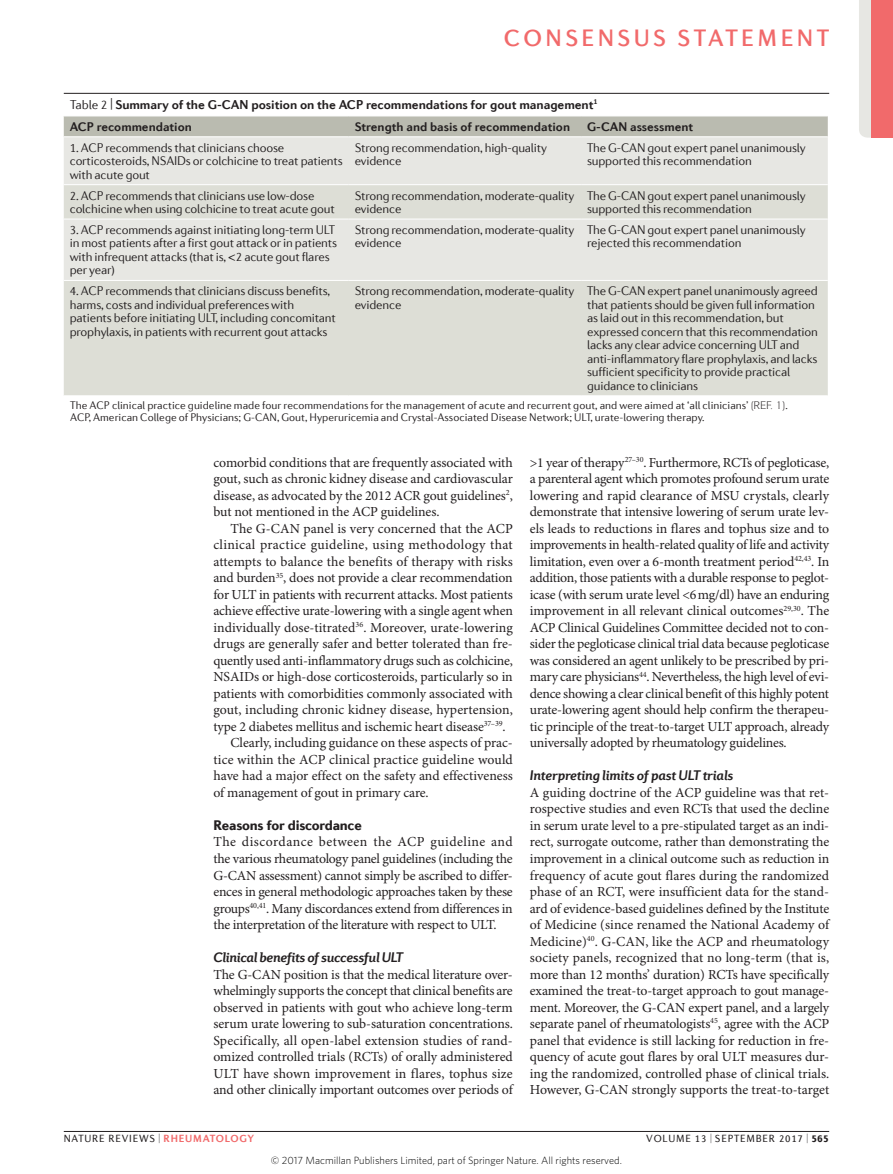
<style>
.page{position:relative;width:893px;height:1174px;background:#fff}
.page>*{position:absolute;margin:0;border:0;box-sizing:border-box;transform-origin:0 0}
.t1{font:500 24px "Diverda Sans Com";letter-spacing:.14em;color:#f16a6b}
.Subhead_2{font:italic 700 14.1px "Diverda Sans Com";letter-spacing:-.025em;color:#231f20}
.Subhead_1{font:900 14.1px "Diverda Sans Com";letter-spacing:-.015em;color:#231f20}
.Body_first{font:13.8px/16.5px "Minion Pro";letter-spacing:-.015em;color:#231f20;text-align:justify}
.Body_text{font:13.8px/16.5px "Minion Pro";letter-spacing:-.01em;color:#231f20;text-align:justify}
.Table_title{font:700 13.05px "Diverda Sans Com";letter-spacing:-.005em;color:#231f20}
.Table_text{font:300 12.75px/13.5px "Diverda Sans Com";letter-spacing:-.015em;color:#231f20}
.Table_col_head{font:700 12.75px "Diverda Sans Com";color:#231f20}
.Table_footnote{font:300 11.25px "Diverda Sans Com";color:#231f20}
.t2{font:300 10.5px "Whitney";color:#000}
.t3{font:10.5px "Diverda Sans Com";letter-spacing:.075em;color:#231f20}
.s1{font-weight:300}
.s2{font-weight:700;color:#f16a6b}
.s3{font-weight:900}
</style>
<div class="page">
<hr style="left:64px;top:1131px;width:765px;height:1px;background:#231f20">
<hr style="left:64px;top:93px;width:765px;height:1px;background:#231f20">
<div style="left:64px;top:117px;width:764px;height:19px;background:#babbb0"></div>
<div style="left:64px;top:137px;width:764px;height:47px;background:#e7e7e3"></div>
<svg style="left:64px;top:185px;width:764px;height:210px;background:#dfe0d9"></svg>
<hr style="left:64px;top:219px;width:285px;height:1px;background:#fff">
<hr style="left:349px;top:219px;width:232px;height:1px;background:#fff">
<hr style="left:581px;top:219px;width:247px;height:1px;background:#fff">
<hr style="left:64px;top:280px;width:285px;height:1px;background:#fff">
<hr style="left:349px;top:280px;width:232px;height:1px;background:#fff">
<hr style="left:581px;top:280px;width:247px;height:1px;background:#fff">
<svg style="left:859px;top:0;width:13px;height:138px;background:#e8ddda"></svg>
<div style="left:872px;top:0;width:21px;height:138px;background:#f16a6b"></div>
<h1 class="t1" style="left:504px;top:24px;width:327px">CONSENSUS STATEMENT</h1>
<p class="Table_title" style="left:70px;top:96px;width:529px"><span class="s1">Table 2 |</span> Summary of the G‑CAN position on the ACP recommendations for gout management<sup>1</sup></p>
<p class="Table_col_head" style="left:70px;top:119px;width:124px">ACP recommendation</p>
<p class="Table_col_head" style="left:355px;top:119px;width:217px">Strength and basis of recommendation</p>
<p class="Table_col_head" style="left:587px;top:119px;width:108px">G‑CAN assessment</p>
<p class="Table_text" style="left:70px;top:141px;width:274px">1. ACP recommends that clinicians choose corticosteroids, NSAIDs or colchicine to treat patients with acute gout</p>
<p class="Table_text" style="left:355px;top:141px;width:194px">Strong recommendation, high-quality evidence</p>
<p class="Table_text" style="left:587px;top:141px;width:220px">The G‑CAN gout expert panel unanimously supported this recommendation</p>
<p class="Table_text" style="left:70px;top:188px;width:267px">2. ACP recommends that clinicians use low-dose colchicine when using colchicine to treat acute gout</p>
<p class="Table_text" style="left:355px;top:188px;width:221px">Strong recommendation, moderate-quality evidence</p>
<p class="Table_text" style="left:587px;top:188px;width:220px">The G‑CAN gout expert panel unanimously supported this recommendation</p>
<p class="Table_text" style="left:70px;top:223px;width:269px">3. ACP recommends against initiating long-term ULT in most patients after a first gout attack or in patients with infrequent attacks (that is, &lt;2 acute gout flares per year)</p>
<p class="Table_text" style="left:355px;top:223px;width:221px">Strong recommendation, moderate-quality evidence</p>
<p class="Table_text" style="left:587px;top:223px;width:220px">The G‑CAN gout expert panel unanimously rejected this recommendation</p>
<p class="Table_text" style="left:70px;top:284px;width:268px">4. ACP recommends that clinicians discuss benefits, harms, costs and individual preferences with patients before initiating ULT, including concomitant prophylaxis, in patients with recurrent gout attacks</p>
<p class="Table_text" style="left:355px;top:284px;width:221px">Strong recommendation, moderate-quality evidence</p>
<p class="Table_text" style="left:587px;top:284px;width:232px">The G‑CAN expert panel unanimously agreed that patients should be given full information as laid out in this recommendation, but expressed concern that this recommendation lacks any clear advice concerning ULT and anti-inflammatory flare prophylaxis, and lacks sufficient specificity to provide practical guidance to clinicians</p>
<p class="Table_footnote" style="left:70px;top:398px;width:680px">The ACP clinical practice guideline made four recommendations for the management of acute and recurrent gout, and were aimed at ‘all clinicians’</p>
<p class="Table_footnote" style="left:785px;top:398px;width:4px">.</p>
<p class="Table_footnote" style="left:70px;top:410px;width:636px">ACP, American College of Physicians; G‑CAN, Gout, Hyperuricemia and Crystal-Associated Disease Network; ULT, urate-lowering therapy.</p>
<p class="Body_first" style="left:213px;top:455px;width:301px">comorbid conditions that are frequently associated with gout, such as chronic kidney disease and cardiovascular disease, as advocated by the 2012 ACR gout guidelines<sup>2</sup>, but not mentioned in the ACP guidelines.</p>
<p class="Body_text" style="left:213px;top:521px;width:301px;text-indent:17px">The G‑CAN panel is very concerned that the ACP clinical practice guideline, using methodology that attempts to balance the benefits of therapy with risks and burden<sup>35</sup>, does not provide a clear recommendation for ULT in patients with recurrent attacks. Most patients achieve effective urate-lowering with a single agent when individually dose-titrated<sup>36</sup>. Moreover, urate-lowering drugs are generally safer and better tolerated than fre&shy;quently used anti-inflammatory drugs such as colchicine, NSAIDs or high-dose corticosteroids, particularly so in patients with comorbidities commonly associated with gout, including chronic kidney disease, hypertension, type 2 diabetes mellitus and ischemic heart disease<sup>37–39</sup>.</p>
<p class="Body_text" style="left:213px;top:735px;width:301px;text-indent:17px">Clearly, including guidance on these aspects of prac&shy;tice within the ACP clinical practice guideline would have had a major effect on the safety and effectiveness of management of gout in primary care.</p>
<p class="Subhead_1" style="left:213px;top:816px;width:150px">Reasons for discordance</p>
<p class="Body_first" style="left:213px;top:834px;width:301px">The discordance between the ACP guideline and the various rheumatology panel guidelines (including the G‑CAN assessment) cannot simply be ascribed to differ&shy;ences in general methodologic approaches taken by these groups<sup>40,41</sup>. Many discordances extend from differences in the interpretation of the literature with respect to ULT.</p>
<p class="Subhead_2" style="left:213px;top:949px;width:191px">Clinical benefits of successful ULT</p>
<p class="Body_first" style="left:213px;top:966px;width:301px">The G‑CAN position is that the medical literature over&shy;whelmingly supports the concept that clinical benefits are observed in patients with gout who achieve long-term serum urate lowering to sub-saturation concentrations.<br>Specifically, all open-label extension studies of rand&shy;omized controlled trials (RCTs) of orally administered ULT have shown improvement in flares, tophus size and other clinically important outcomes over periods of</p>
<p class="Body_first" style="left:530px;top:455px;width:301px">&gt;1 year of therapy<sup>27–30</sup>. Furthermore, RCTs of pegloticase, a parenteral agent which promotes profound serum urate lowering and rapid clearance of MSU crystals, clearly demonstrate that intensive lowering of serum urate lev&shy;els leads to reductions in flares and tophus size and to improvements in health-related quality of life and activity limitation, even over a 6‑month treatment period<sup>42,43</sup>. In addition, those patients with a durable response to peglot&shy;icase (with serum urate level &lt;6mg/dl) have an enduring improvement in all relevant clinical outcomes<sup>29,30</sup>. The ACP Clinical Guidelines Committee decided not to con&shy;sider the pegloticase clinical trial data because pegloticase was considered an agent unlikely to be prescribed by pri&shy;mary care physicians<sup>44</sup>. Nevertheless, the high level of evi&shy;dence showing a clear clinical benefit of this highly potent urate-lowering agent should help confirm the therapeu&shy;tic principle of the treat‑to‑target ULT approach, already universally adopted by rheumatology guidelines.</p>
<p class="Subhead_2" style="left:530px;top:767px;width:205px">Interpreting limits of past ULT trials</p>
<p class="Body_first" style="left:530px;top:785px;width:301px">A guiding doctrine of the ACP guideline was that ret&shy;rospective studies and even RCTs that used the decline in serum urate level to a pre-stipulated target as an indi&shy;rect, surrogate outcome, rather than demonstrating the improvement in a clinical outcome such as reduction in frequency of acute gout flares during the randomized phase of an RCT, were insufficient data for the stand&shy;ard of evidence-based guidelines defined by the Institute of Medicine (since renamed the National Academy of Medicine)<sup>40</sup>. G‑CAN, like the ACP and rheumatology society panels, recognized that no long-term (that is, more than 12 months’ duration) RCTs have specifically examined the treat‑to‑target approach to gout manage&shy;ment. Moreover, the G‑CAN expert panel, and a largely separate panel of rheumatologists<sup>45</sup>, agree with the ACP panel that evidence is still lacking for reduction in fre&shy;quency of acute gout flares by oral ULT measures dur&shy;ing the randomized, controlled phase of clinical trials.<br>However, G‑CAN strongly supports the treat‑to‑target</p>
<p class="t3" style="left:64px;top:1132px;width:192px">NATURE REVIEWS | <span class="s2">RHEUMATOLOGY</span></p>
<p class="t3" style="left:646px;top:1132px;width:184px">VOLUME 13 | SEPTEMBER 2017 | <span class="s3">565</span></p>
<p class="t2" style="left:271px;top:1153px;width:352px">© 2017 Macmillan Publishers Limited, part of Springer Nature. All rights reserved.</p>
</div>
